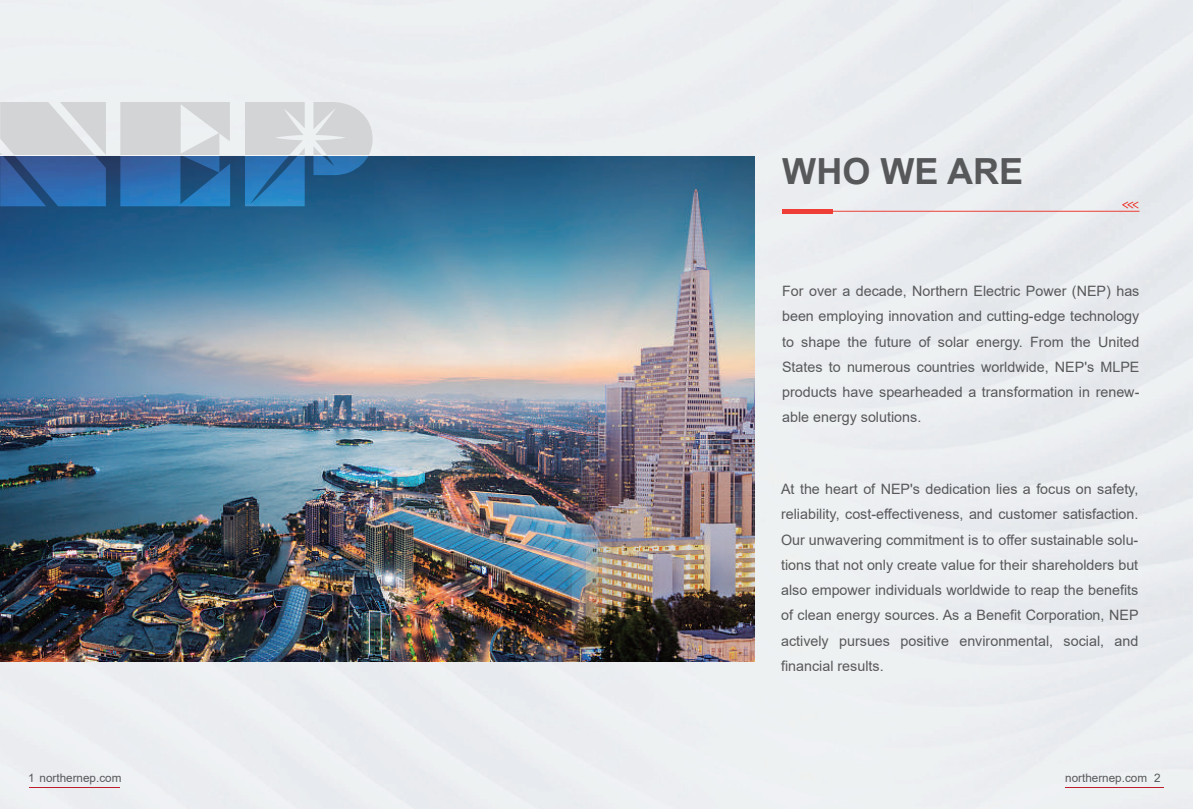
<style>
.page{position:relative;width:1193px;height:809px;background:#fff}
.page>*{position:absolute;margin:0;border:0;box-sizing:border-box;transform-origin:0 0}
.t1{font:700 36px "Arial";color:#57585a}
.t2{font:14.3px/25.3px "Arial";color:#57585a;text-align:justify}
.t3{font:11.7px "Arial";color:#57585a}
</style>
<div class="page">
<div style="left:0;top:0;width:1192px;height:809px;background:#eceef1"></div>
<img style="left:0;top:157px;width:754px;height:505px">
<hr style="left:30px;top:787px;width:90px;height:1px;background:#be1d2c">
<hr style="left:782px;top:211px;width:357px;height:1px;background:#ee3e35">
<hr style="left:781px;top:209px;width:51px;height:4px;background:#ee3e35">
<svg style="left:1121px;top:201px;width:17px;height:8px"></svg>
<hr style="left:1064px;top:787px;width:99px;height:1px;background:#be1d2c">
<svg style="left:0;top:102px;width:106px;height:104px;background:#869ebe"></svg>
<svg style="left:120px;top:102px;width:110px;height:104px;background:#84a3c2"></svg>
<svg style="left:245px;top:102px;width:59px;height:104px;background:#82aac9"></svg>
<svg style="left:313px;top:102px;width:59px;height:73px;background:#aabdcd"></svg>
<p class="t3" style="left:28px;top:770px;width:95px">1 northernep.com</p>
<h1 class="t1" style="left:782px;top:146px;width:242px">WHO WE ARE</h1>
<p class="t2" style="left:781px;top:278px;width:359px">For over a decade, Northern Electric Power (NEP) has been employing innovation and cutting-edge technology to shape the future of solar energy. From the United States to numerous countries worldwide, NEP's MLPE products have spearheaded a transformation in renew&shy;able energy solutions.</p>
<p class="t2" style="left:780px;top:476px;width:359px">At the heart of NEP's dedication lies a focus on safety, reliability, cost-effectiveness, and customer satisfaction.<br>Our unwavering commitment is to offer sustainable solu&shy;tions that not only create value for their shareholders but also empower individuals worldwide to reap the benefits of clean energy sources. As a Benefit Corporation, NEP actively pursues positive environmental, social, and financial results.</p>
<p class="t3" style="left:1064px;top:770px;width:97px">northernep.com 2</p>
</div>
